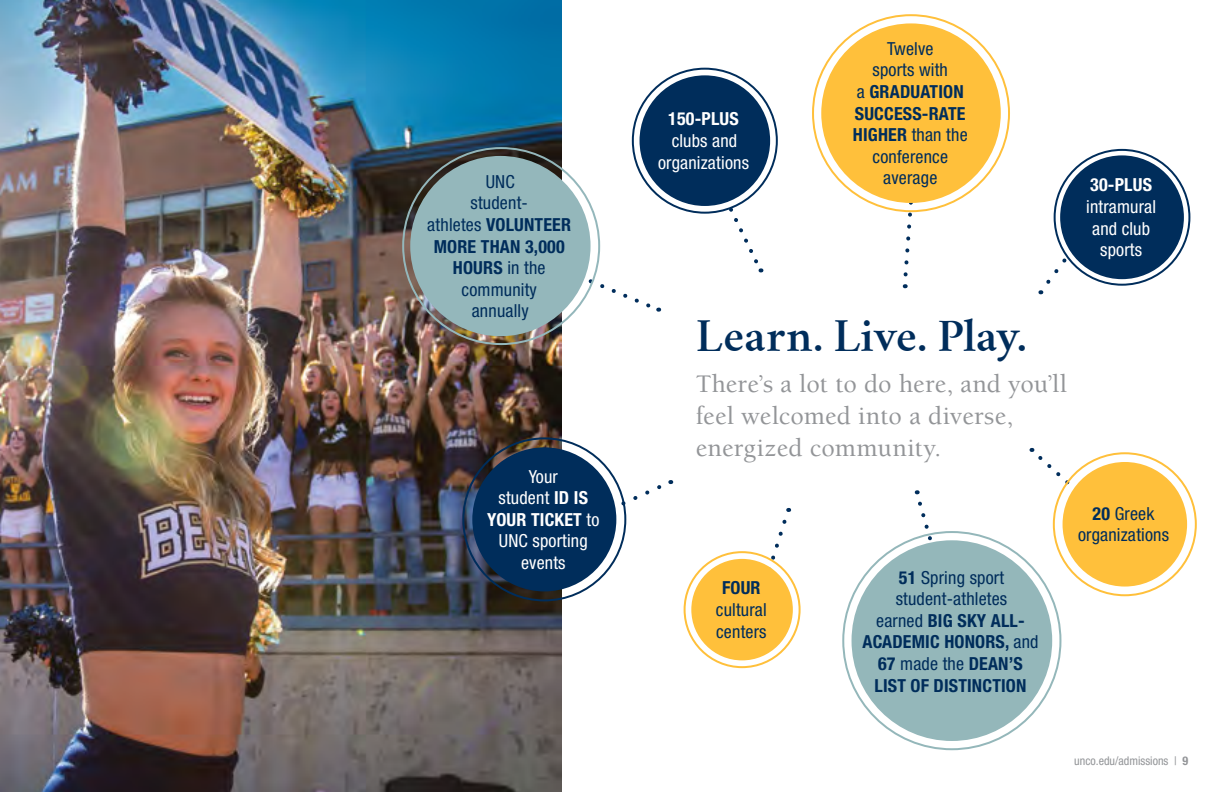
<style>
.page{position:relative;width:1224px;height:792px;background:#fff}
.page>*{position:absolute;margin:0;border:0;box-sizing:border-box;transform-origin:0 0}
.t1{font:600 42px "Crimson Text";color:#002d5b}
.t2{font:500 26px/32px "Berkeley";letter-spacing:.005em;color:#939598}
.t3{font:condensed 18px/21.6px "Helvetica Neue LT Std";letter-spacing:.01em;color:#002d5b;text-align:center}
.t4{font:700 condensed 18px/21.6px "Helvetica Neue LT Std";letter-spacing:.01em;color:#002d5b;text-align:center}
.t5{font:condensed 18px/21.6px "Helvetica Neue LT Std";letter-spacing:.01em;color:#fff;text-align:center}
.t6{font:700 condensed 18px "Helvetica Neue LT Std";letter-spacing:.01em;color:#fff}
.t7{font:condensed 12px "Helvetica Neue LT Std";color:#939598}
.s1{font-weight:700}
.s2{font-weight:400}
</style>
<div class="page">
<svg style="left:915px;top:490px;width:26px;height:57px"></svg>
<img style="left:0;top:0;width:562px;height:792px">
<svg style="left:568px;top:265px;width:91px;height:47px"></svg>
<svg style="left:726px;top:197px;width:37px;height:75px"></svg>
<svg style="left:901px;top:202px;width:15px;height:86px"></svg>
<svg style="left:1040px;top:238px;width:42px;height:56px"></svg>
<svg style="left:1031px;top:448px;width:72px;height:68px"></svg>
<svg style="left:752px;top:508px;width:38px;height:83px"></svg>
<svg style="left:612px;top:479px;width:59px;height:32px"></svg>
<div style="left:821px;top:23px;width:180px;height:180px;background:#ffc03b;border-radius:50%"></div>
<div style="left:640px;top:75px;width:130px;height:131px;background:#002d5b;border-radius:50%"></div>
<div style="left:1060px;top:155px;width:124px;height:124px;background:#002d5b;border-radius:50%"></div>
<div style="left:691px;top:559px;width:102px;height:101px;background:#ffc03b;border-radius:50%"></div>
<div style="left:1063px;top:462px;width:124px;height:125px;background:#ffc03b;border-radius:50%"></div>
<div style="left:472px;top:447px;width:144px;height:144px;background:#002d5b;border-radius:50%"></div>
<div style="left:684px;top:551px;width:117px;height:117px;border:2px solid #ffc03b;border-radius:50%"></div>
<div style="left:852px;top:540px;width:200px;height:201px;background:#94b7ba;border-radius:50%"></div>
<div style="left:410px;top:156px;width:181px;height:180px;background:#94b7bb;border-radius:50%"></div>
<p class="t3" style="left:427px;top:170px;width:145px">UNC<br>student-<br>athletes <span class="s1">VOLUNTEER<br>MORE THAN 3,000<br>HOURS</span> in the community<br>annually</p>
<p class="t5" style="left:487px;top:465px;width:114px">Your<br>student <span class="s1">ID IS<br>YOUR TICKET</span> to<br>UNC sporting events</p>
<p class="t6" style="left:668px;top:108px;width:72px">150-PLUS</p>
<p class="t5" style="left:658px;top:130px;width:92px">clubs and organizations</p>
<p class="t3" style="left:853px;top:38px;width:116px">Twelve<br>sports with<br>a <span class="s1">GRADUATION<br>SUCCESS-RATE<br>HIGHER</span> than the conference average</p>
<p class="t6" style="left:1090px;top:174px;width:63px">30-PLUS</p>
<p class="t5" style="left:1086px;top:196px;width:71px">intramural and club sports</p>
<h1 class="t1" style="left:696px;top:310px;width:333px">Learn. Live. Play.</h1>
<h2 class="t2" style="left:696px;top:368px;width:373px">There’s a lot to do here, and you’ll feel welcomed into a diverse, energized community.</h2>
<p class="t4" style="left:722px;top:577px;width:40px">FOUR</p>
<p class="t3" style="left:716px;top:599px;width:52px;text-align:left">cultural centers</p>
<p class="t4" style="left:862px;top:566px;width:178px">51 <span class="s2">Spring sport student-athletes<br>earned</span> BIG SKY ALL-<br>ACADEMIC HONORS, <span class="s2">and<br></span>67 <span class="s2">made the</span> DEAN’S<br>LIST OF DISTINCTION</p>
<p class="t3" style="left:1078px;top:503px;width:92px"><span class="s1">20</span> Greek organizations</p>
<p class="t7" style="left:1074px;top:753px;width:116px">unco.edu/admissions | <span class="s1">9</span></p>
</div>
